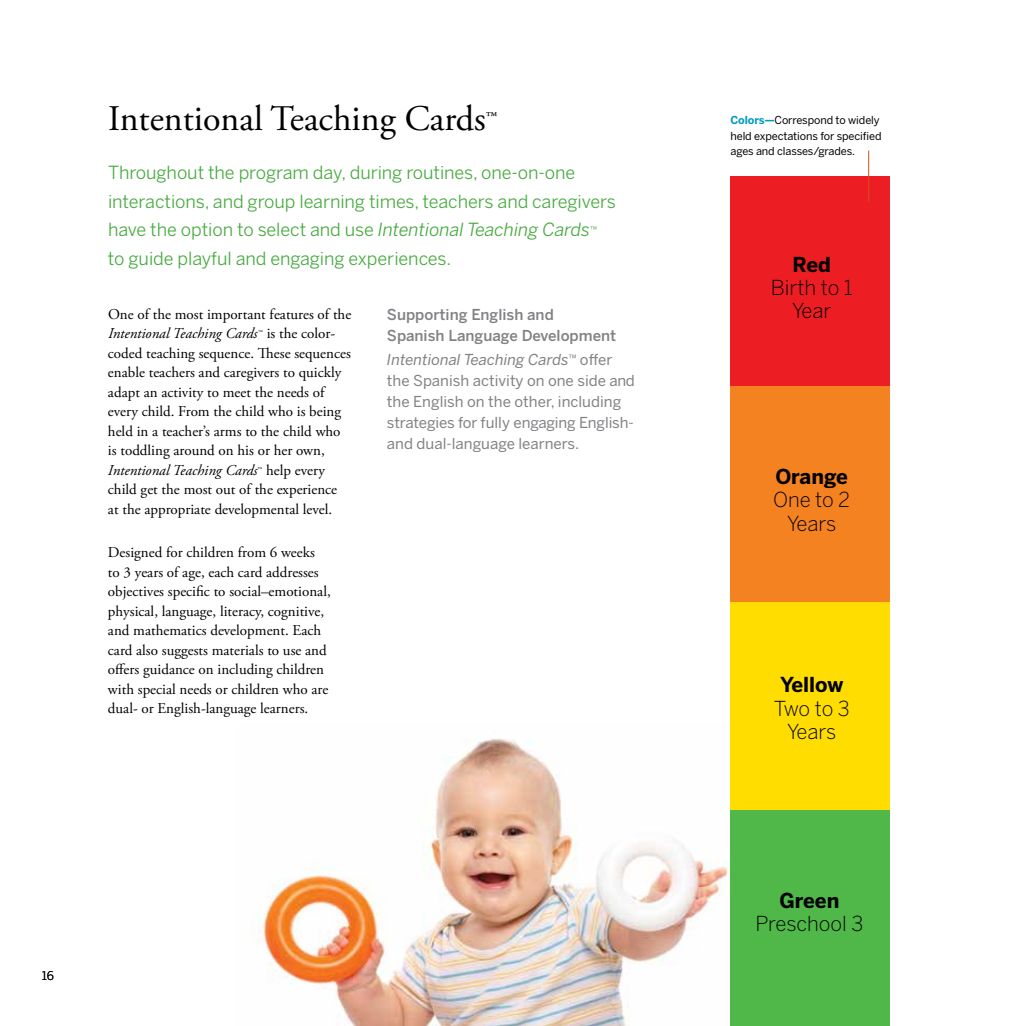
<style>
.page{position:relative;width:1026px;height:1026px;background:#fff}
.page>*{position:absolute;margin:0;border:0;box-sizing:border-box;transform-origin:0 0}
.t1{font:36px "Adobe Garamond Pro";color:#000}
.t2{font:300 20.55px/23.2px "Benton Sans";letter-spacing:-.01em;color:#000;text-align:center}
.t3{font:700 20.55px "Benton Sans";color:#000}
.t4{font:18px/28.5px "Benton Sans";letter-spacing:-.005em;color:#49aa42}
.t5{font:15px/19.5px "Adobe Garamond Pro";color:#000}
.t6{font:15px/21px "Benton Sans";color:#808285}
.t7{font:500 15px/21px "Benton Sans";color:#808285}
.t8{font:12px "Benton Gothic";color:#000}
.t9{font:10.95px/15.8px "Benton Sans";letter-spacing:-.01em;color:#000}
.t10{font:7.8px "Benton Sans";color:#49aa42}
.s1{font-size:21px}
.s2{font-style:italic}
.s3{font-size:8.7px}
.s4{font-weight:700;color:#009cc0}
</style>
<div class="page">
<img style="left:255px;top:738px;width:474px;height:288px">
<div style="left:730px;top:176px;width:159px;height:216px;background:#ed1d24"></div>
<div style="left:730px;top:600px;width:159px;height:216px;background:#fd0"></div>
<div style="left:730px;top:386px;width:159px;height:216px;background:#f58220"></div>
<div style="left:730px;top:810px;width:159px;height:216px;background:#50b848"></div>
<hr style="left:868px;top:151px;width:1px;height:51px;background:#cb521e">
<h1 class="t1" style="left:108px;top:97px;width:391px">Intentional Teaching Cards<span class="s1">™</span></h1>
<p class="t4" style="left:108px;top:158px;width:510px">Throughout the program day, during routines, one-on-one interactions, and group learning times, teachers and caregivers have the option to select and use <span class="s2">Intentional Teaching Cards</span></p>
<p class="t10" style="left:590px;top:224px;width:8px">™</p>
<p class="t4" style="left:108px;top:244px;width:345px">to guide playful and engaging experiences.</p>
<p class="t5" style="left:108px;top:305px;width:245px">One of the most important features of the <span class="s2">Intentional Teaching Cards</span><span class="s3">™</span> is the color&shy;coded teaching sequence. These sequences enable teachers and caregivers to quickly adapt an activity to meet the needs of every child. From the child who is being held in a teacher’s arms to the child who is toddling around on his or her own, <span class="s2">Intentional Teaching Cards</span><span class="s3">™</span> help every child get the most out of the experience at the appropriate developmental level.</p>
<p class="t5" style="left:108px;top:544px;width:224px">Designed for children from 6 weeks<br>to 3 years of age, each card addresses objectives specific to social–emotional, physical, language, literacy, cognitive, and mathematics development. Each card also suggests materials to use and offers guidance on including children with special needs or children who are dual- or English-language learners.</p>
<p class="t7" style="left:387px;top:303px;width:231px">Supporting English and<br>Spanish Language Development</p>
<p class="t6" style="left:387px;top:349px;width:249px"><span class="s2">Intentional Teaching Cards</span><sup>™</sup> offer the Spanish activity on one side and the English on the other, including strategies for fully engaging English&shy;and dual-language learners.</p>
<p class="t8" style="left:42px;top:969px;width:14px">16</p>
<p class="t9" style="left:730px;top:112px;width:153px"><span class="s4">Colors—</span>Correspond to widely held expectations for specified ages and classes/grades.</p>
<h2 class="t3" style="left:793px;top:252px;width:40px">Red</h2>
<h2 class="t2" style="left:771px;top:276px;width:83px">Birth to 1<br>Year</h2>
<h2 class="t3" style="left:775px;top:464px;width:74px">Orange</h2>
<h2 class="t2" style="left:773px;top:488px;width:78px">One to 2<br>Years</h2>
<h2 class="t3" style="left:780px;top:673px;width:65px">Yellow</h2>
<h2 class="t2" style="left:774px;top:696px;width:78px">Two to 3<br>Years</h2>
<h2 class="t3" style="left:779px;top:888px;width:62px">Green</h2>
<h2 class="t2" style="left:756px;top:912px;width:109px">Preschool 3</h2>
</div>
